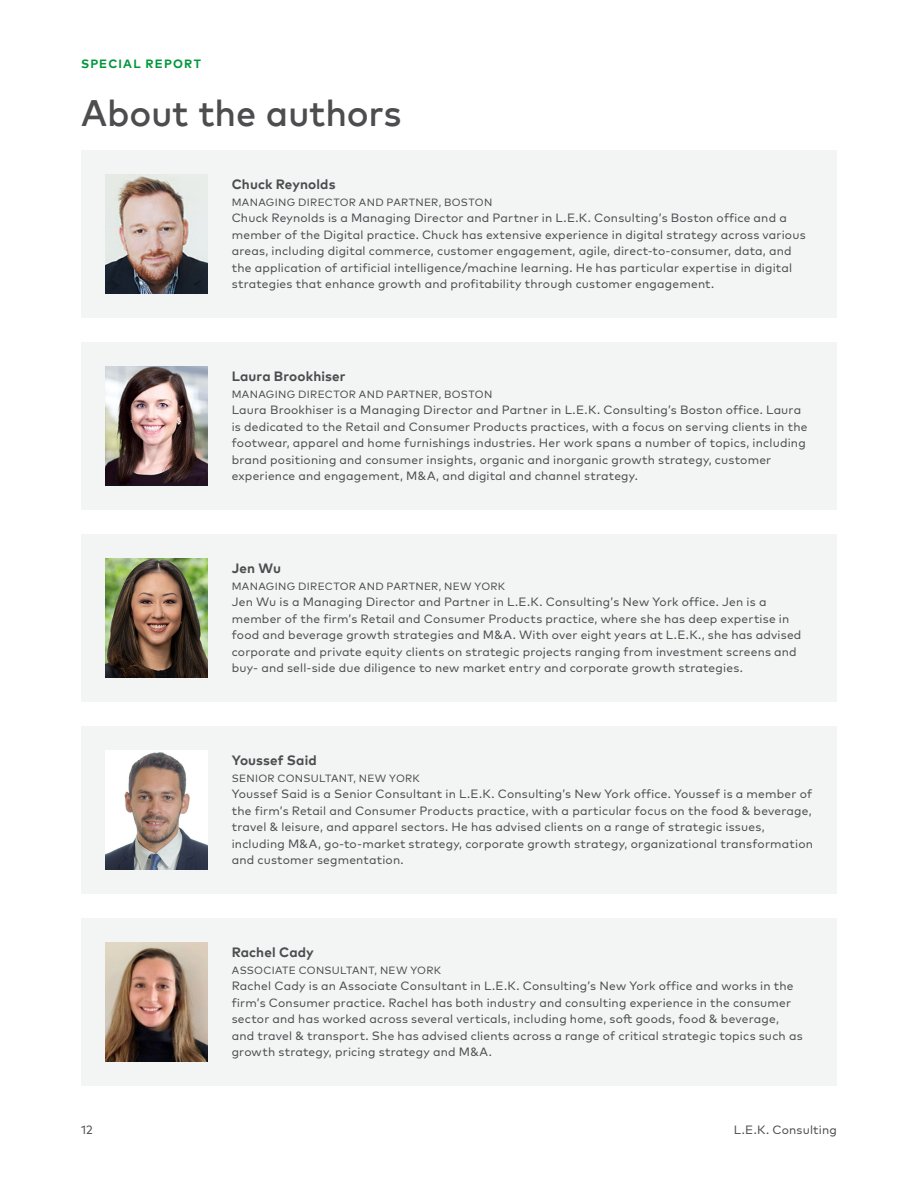
<style>
.page{position:relative;width:918px;height:1188px;background:#fff}
.page>*{position:absolute;margin:0;border:0;box-sizing:border-box;transform-origin:0 0}
.Section_Header{font:500 36px "Mark Pro";letter-spacing:-.005em;color:#4d4d4f}
.Author_Name{font:700 13.5px "Mark Pro";letter-spacing:.01em;color:#4d4d4f}
.Caption_8_11{font:12px/16.5px "Mark Pro";letter-spacing:.015em;color:#4d4d4f}
.t1{font:700 12px "Mark Pro";letter-spacing:.1em;color:#00973a}
.Author_Title{font:10.5px "Mark Pro";letter-spacing:.03em;color:#4d4d4f}
</style>
<div class="page">
<div style="left:81px;top:534px;width:756px;height:168px;background:#f3f5f5"></div>
<img style="left:106px;top:558px;width:102px;height:120px">
<div style="left:81px;top:342px;width:756px;height:168px;background:#f3f5f5"></div>
<img style="left:106px;top:366px;width:102px;height:120px">
<div style="left:81px;top:150px;width:756px;height:168px;background:#f3f5f5"></div>
<img style="left:106px;top:174px;width:102px;height:120px">
<div style="left:81px;top:918px;width:756px;height:168px;background:#f3f5f5"></div>
<img style="left:106px;top:942px;width:102px;height:120px">
<div style="left:81px;top:726px;width:756px;height:168px;background:#f3f5f5"></div>
<img style="left:106px;top:750px;width:102px;height:120px">
<p class="t1" style="left:81px;top:54px;width:121px">SPECIAL REPORT</p>
<p class="Section_Header" style="left:81px;top:86px;width:322px">About the authors</p>
<p class="Author_Name" style="left:232px;top:174px;width:105px">Chuck Reynolds</p>
<p class="Author_Title" style="left:232px;top:194px;width:262px">MANAGING DIRECTOR AND PARTNER, BOSTON</p>
<p class="Caption_8_11" style="left:232px;top:209px;width:575px">Chuck Reynolds is a Managing Director and Partner in L.E.K. Consulting’s Boston office and a member of the Digital practice. Chuck has extensive experience in digital strategy across various areas, including digital commerce, customer engagement, agile, direct-to-consumer, data, and the application of artificial intelligence/machine learning. He has particular expertise in digital strategies that enhance growth and profitability through customer engagement.</p>
<p class="Author_Name" style="left:232px;top:366px;width:115px">Laura Brookhiser</p>
<p class="Author_Title" style="left:232px;top:386px;width:262px">MANAGING DIRECTOR AND PARTNER, BOSTON</p>
<p class="Caption_8_11" style="left:232px;top:401px;width:577px">Laura Brookhiser is a Managing Director and Partner in L.E.K. Consulting’s Boston office. Laura is dedicated to the Retail and Consumer Products practices, with a focus on serving clients in the footwear, apparel and home furnishings industries. Her work spans a number of topics, including brand positioning and consumer insights, organic and inorganic growth strategy, customer experience and engagement, M&amp;A, and digital and channel strategy.</p>
<p class="Author_Name" style="left:232px;top:558px;width:51px">Jen Wu</p>
<p class="Author_Title" style="left:232px;top:578px;width:275px">MANAGING DIRECTOR AND PARTNER, NEW YORK</p>
<p class="Caption_8_11" style="left:232px;top:593px;width:571px">Jen Wu is a Managing Director and Partner in L.E.K. Consulting’s New York office. Jen is a member of the firm’s Retail and Consumer Products practice, where she has deep expertise in food and beverage growth strategies and M&amp;A. With over eight years at L.E.K., she has advised corporate and private equity clients on strategic projects ranging from investment screens and buy- and sell-side due diligence to new market entry and corporate growth strategies.</p>
<p class="Author_Name" style="left:232px;top:750px;width:86px">Youssef Said</p>
<p class="Author_Title" style="left:232px;top:770px;width:190px">SENIOR CONSULTANT, NEW YORK</p>
<p class="Caption_8_11" style="left:232px;top:785px;width:583px">Youssef Said is a Senior Consultant in L.E.K. Consulting’s New York office. Youssef is a member of the firm’s Retail and Consumer Products practice, with a particular focus on the food &amp; beverage, travel &amp; leisure, and apparel sectors. He has advised clients on a range of strategic issues, including M&amp;A, go-to-market strategy, corporate growth strategy, organizational transformation and customer segmentation.</p>
<p class="Author_Name" style="left:232px;top:942px;width:84px">Rachel Cady</p>
<p class="Author_Title" style="left:232px;top:962px;width:211px">ASSOCIATE CONSULTANT, NEW YORK</p>
<p class="Caption_8_11" style="left:232px;top:977px;width:572px">Rachel Cady is an Associate Consultant in L.E.K. Consulting’s New York office and works in the firm’s Consumer practice. Rachel has both industry and consulting experience in the consumer sector and has worked across several verticals, including home, soft goods, food &amp; beverage, and travel &amp; transport. She has advised clients across a range of critical strategic topics such as growth strategy, pricing strategy and M&amp;A.</p>
<p class="Caption_8_11" style="left:81px;top:1121px;width:13px">12</p>
<p class="Caption_8_11" style="left:734px;top:1121px;width:105px">L.E.K. Consulting</p>
</div>
